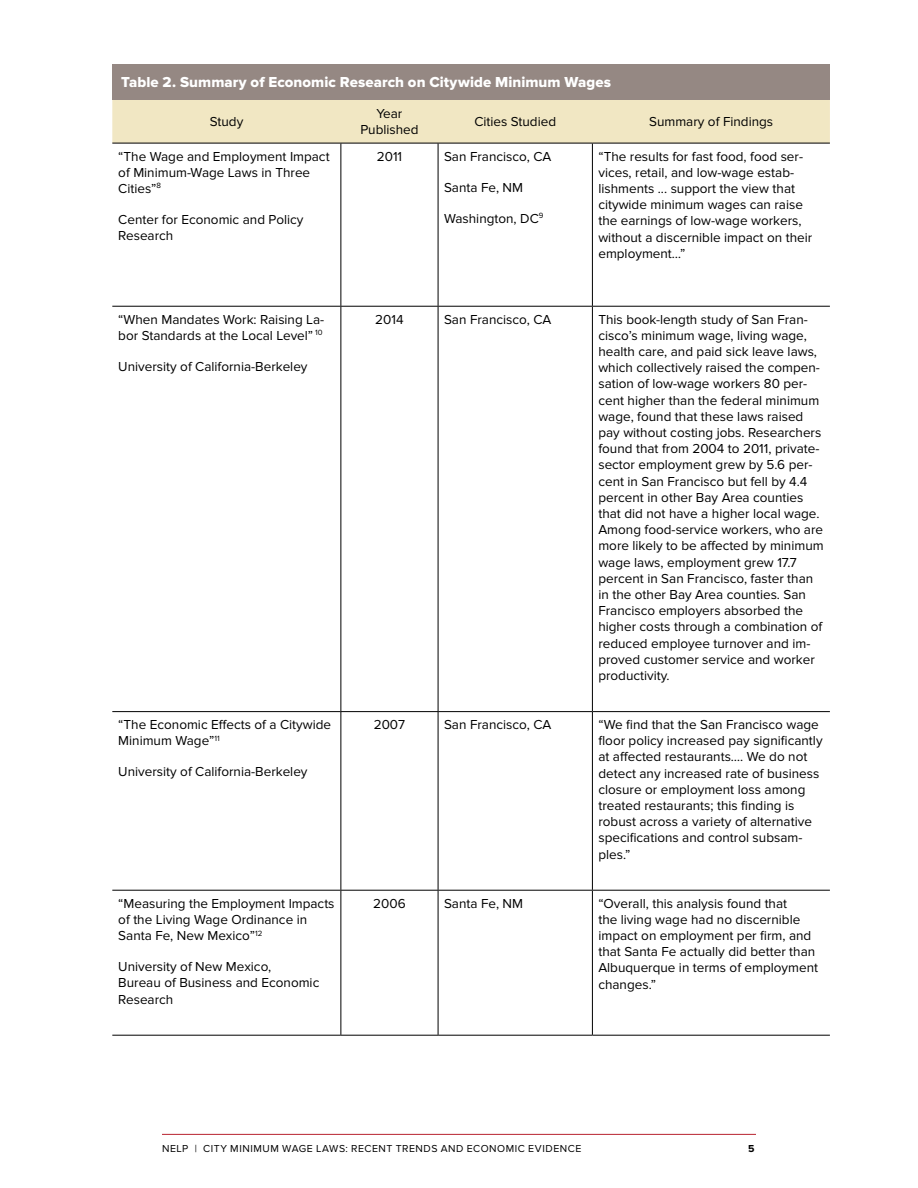
<style>
.page{position:relative;width:918px;height:1188px;background:#fff}
.page>*{position:absolute;margin:0;border:0;box-sizing:border-box;transform-origin:0 0}
.t1{font:15px "Proxima Nova Extrabld";letter-spacing:.005em;color:#fff}
.t2{font:13.5px/16.2px "Proxima Nova";color:#000}
.t3{font:10.5px "Proxima Nova";letter-spacing:.05em;color:#000}
.t4{font:700 10.5px "Proxima Nova";color:#000}
</style>
<div class="page">
<hr style="left:162px;top:1134px;width:594px;height:1px;background:#b8232f">
<div style="left:112px;top:99px;width:718px;height:44px;background:#f1e7c3"></div>
<hr style="left:112px;top:143px;width:229px;height:1px;background:#000">
<hr style="left:341px;top:143px;width:97px;height:1px;background:#000">
<hr style="left:438px;top:143px;width:154px;height:1px;background:#000">
<hr style="left:592px;top:143px;width:238px;height:1px;background:#000">
<hr style="left:340px;top:143px;width:1px;height:163px;background:#000">
<hr style="left:438px;top:143px;width:1px;height:163px;background:#000">
<hr style="left:592px;top:143px;width:1px;height:163px;background:#000">
<hr style="left:112px;top:306px;width:229px;height:1px;background:#000">
<hr style="left:341px;top:306px;width:97px;height:1px;background:#000">
<hr style="left:340px;top:307px;width:1px;height:404px;background:#000">
<hr style="left:438px;top:306px;width:154px;height:1px;background:#000">
<hr style="left:438px;top:307px;width:1px;height:404px;background:#000">
<hr style="left:592px;top:306px;width:238px;height:1px;background:#000">
<hr style="left:592px;top:307px;width:1px;height:404px;background:#000">
<hr style="left:112px;top:711px;width:229px;height:1px;background:#000">
<hr style="left:341px;top:711px;width:97px;height:1px;background:#000">
<hr style="left:340px;top:712px;width:1px;height:178px;background:#000">
<hr style="left:438px;top:711px;width:154px;height:1px;background:#000">
<hr style="left:438px;top:712px;width:1px;height:178px;background:#000">
<hr style="left:592px;top:711px;width:238px;height:1px;background:#000">
<hr style="left:592px;top:712px;width:1px;height:178px;background:#000">
<hr style="left:112px;top:890px;width:229px;height:1px;background:#000">
<hr style="left:341px;top:890px;width:97px;height:1px;background:#000">
<hr style="left:340px;top:891px;width:1px;height:144px;background:#000">
<hr style="left:438px;top:890px;width:154px;height:1px;background:#000">
<hr style="left:438px;top:891px;width:1px;height:144px;background:#000">
<hr style="left:592px;top:890px;width:238px;height:1px;background:#000">
<hr style="left:592px;top:891px;width:1px;height:144px;background:#000">
<hr style="left:112px;top:1035px;width:229px;height:1px;background:#000">
<hr style="left:341px;top:1035px;width:97px;height:1px;background:#000">
<hr style="left:438px;top:1035px;width:154px;height:1px;background:#000">
<hr style="left:592px;top:1035px;width:238px;height:1px;background:#000">
<div style="left:112px;top:64px;width:717px;height:35px;background:#958883"></div>
<p class="t1" style="left:121px;top:73px;width:491px">Table 2. Summary of Economic Research on Citywide Minimum Wages</p>
<p class="t2" style="left:210px;top:114px;width:35px">Study</p>
<p class="t2" style="left:360px;top:106px;width:60px;text-align:center">Year<br>Published</p>
<p class="t2" style="left:474px;top:114px;width:83px">Cities Studied</p>
<p class="t2" style="left:649px;top:114px;width:126px">Summary of Findings</p>
<p class="t2" style="left:118px;top:148px;width:213px">“The Wage and Employment Impact of Minimum-Wage Laws in Three<br>Cities”<sup>8</sup></p>
<p class="t2" style="left:118px;top:212px;width:187px">Center for Economic and Policy<br>Research</p>
<p class="t2" style="left:377px;top:148px;width:27px">2011</p>
<p class="t2" style="left:444px;top:148px;width:109px">San Francisco, CA</p>
<p class="t2" style="left:444px;top:179px;width:81px">Santa Fe, NM</p>
<p class="t2" style="left:444px;top:211px;width:101px">Washington, DC<sup>9</sup></p>
<p class="t2" style="left:598px;top:148px;width:215px">“The results for fast food, food ser&shy;vices, retail, and low-wage estab&shy;lishments ... support the view that citywide minimum wages can raise the earnings of low-wage workers, without a discernible impact on their employment…”</p>
<p class="t2" style="left:118px;top:311px;width:207px">“When Mandates Work: Raising La&shy;bor Standards at the Local Level” <sup>10</sup></p>
<p class="t2" style="left:118px;top:359px;width:191px">University of California-Berkeley</p>
<p class="t2" style="left:375px;top:311px;width:30px">2014</p>
<p class="t2" style="left:444px;top:311px;width:109px">San Francisco, CA</p>
<p class="t2" style="left:598px;top:311px;width:227px">This book-length study of San Fran&shy;cisco’s minimum wage, living wage, health care, and paid sick leave laws, which collectively raised the compen&shy;sation of low-wage workers 80 per&shy;cent higher than the federal minimum wage, found that these laws raised pay without costing jobs. Researchers found that from 2004 to 2011, private&shy;sector employment grew by 5.6 per&shy;cent in San Francisco but fell by 4.4 percent in other Bay Area counties that did not have a higher local wage.<br>Among food-service workers, who are more likely to be affected by minimum wage laws, employment grew 17.7 percent in San Francisco, faster than in the other Bay Area counties. San Francisco employers absorbed the higher costs through a combination of reduced employee turnover and im&shy;proved customer service and worker productivity.</p>
<p class="t2" style="left:118px;top:717px;width:214px">“The Economic Effects of a Citywide<br>Minimum Wage”<sup>11</sup></p>
<p class="t2" style="left:118px;top:764px;width:191px">University of California-Berkeley</p>
<p class="t2" style="left:374px;top:717px;width:33px">2007</p>
<p class="t2" style="left:444px;top:717px;width:109px">San Francisco, CA</p>
<p class="t2" style="left:598px;top:717px;width:226px">“We find that the San Francisco wage floor policy increased pay significantly at affected restaurants…. We do not detect any increased rate of business closure or employment loss among treated restaurants; this finding is robust across a variety of alternative specifications and control subsam&shy;ples.”</p>
<p class="t2" style="left:118px;top:895px;width:218px">“Measuring the Employment Impacts of the Living Wage Ordinance in<br>Santa Fe, New Mexico”<sup>12</sup></p>
<p class="t2" style="left:118px;top:959px;width:203px">University of New Mexico,<br>Bureau of Business and Economic<br>Research</p>
<p class="t2" style="left:373px;top:895px;width:34px">2006</p>
<p class="t2" style="left:444px;top:895px;width:81px">Santa Fe, NM</p>
<p class="t2" style="left:598px;top:895px;width:221px">“Overall, this analysis found that<br>the living wage had no discernible impact on employment per firm, and that Santa Fe actually did better than<br>Albuquerque in terms of employment changes.”</p>
<p class="t3" style="left:162px;top:1142px;width:421px">NELP | CITY MINIMUM WAGE LAWS: RECENT TRENDS AND ECONOMIC EVIDENCE</p>
<p class="t4" style="left:748px;top:1142px;width:8px">5</p>
</div>
